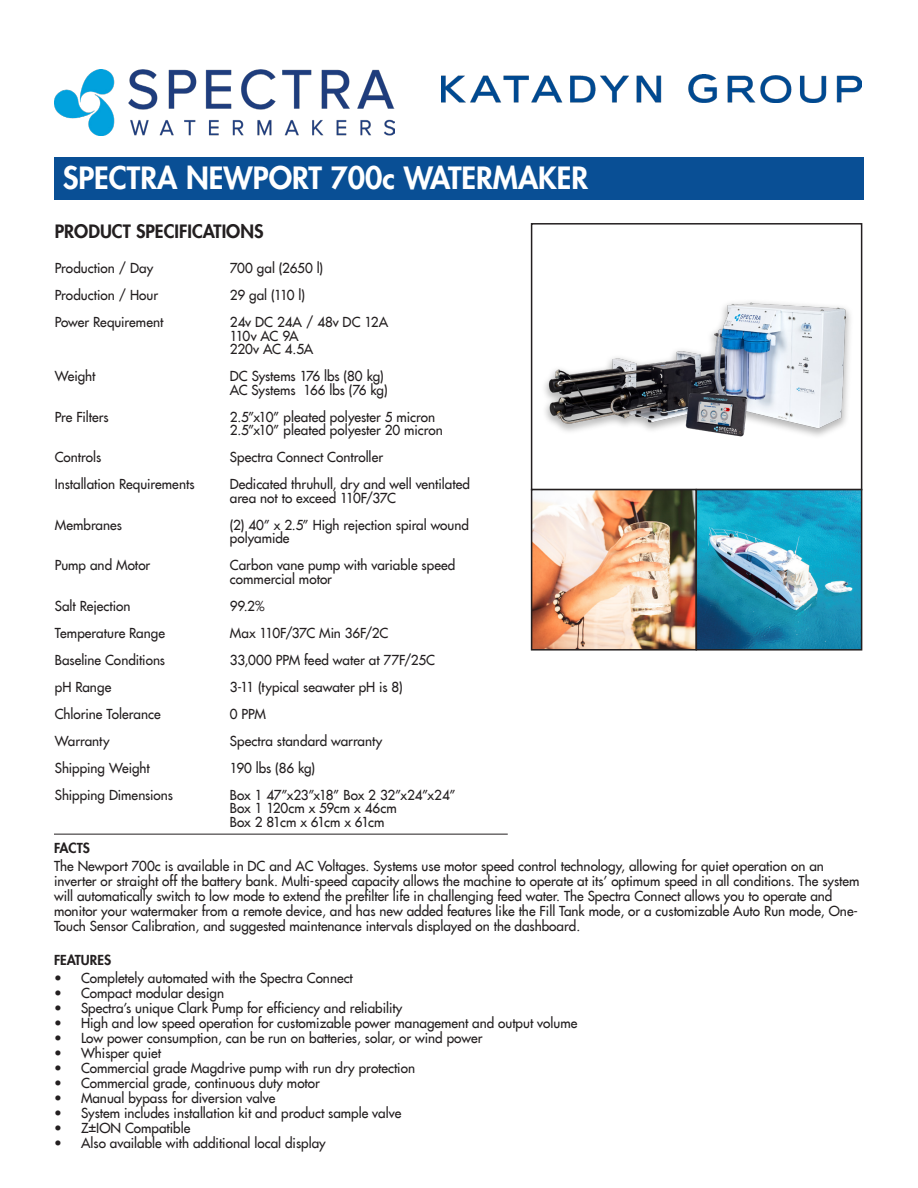
<style>
.page{position:relative;width:918px;height:1188px;background:#fff}
.page>*{position:absolute;margin:0;border:0;box-sizing:border-box;transform-origin:0 0}
.Paragraph_Style_1{font:800 30px "Futura";color:#fff}
.Paragraph_Style_1-2{font:800 18px "Futura";color:#231f20}
.Paragraph_Style_2{font:13.5px/15px "Futura";color:#231f20}
.Paragraph_Style_2-2{font:13.5px "Futura";letter-spacing:-.075em;color:#231f20}
.Paragraph_Style_2-3{font:800 13.5px "Futura";color:#231f20}
</style>
<div class="page">
<img style="left:54px;top:70px;width:340px;height:65px">
<div style="left:54px;top:157px;width:810px;height:43px;background:#094f95"></div>
<img style="left:544px;top:302px;width:307px;height:135px">
<div style="left:531px;top:223px;width:331px;height:267px;border:2px solid #231f20"></div>
<img style="left:534px;top:492px;width:325px;height:156px">
<div style="left:531px;top:489px;width:166px;height:162px;border:2px solid #231f20"></div>
<div style="left:696px;top:489px;width:166px;height:162px;border:2px solid #231f20"></div>
<hr style="left:54px;top:834px;width:454px;height:1px;background:#231f20">
<img style="left:441px;top:74px;width:421px;height:28px">
<p class="Paragraph_Style_1" style="left:63px;top:158px;width:527px">SPECTRA NEWPORT 700c WATERMAKER</p>
<p class="Paragraph_Style_1-2" style="left:55px;top:219px;width:210px">PRODUCT SPECIFICATIONS</p>
<p class="Paragraph_Style_2" style="left:55px;top:260px;width:100px">Production / Day</p>
<p class="Paragraph_Style_2" style="left:55px;top:287px;width:105px">Production / Hour</p>
<p class="Paragraph_Style_2" style="left:55px;top:314px;width:110px">Power Requirement</p>
<p class="Paragraph_Style_2" style="left:55px;top:368px;width:42px">Weight</p>
<p class="Paragraph_Style_2" style="left:55px;top:409px;width:55px">Pre Filters</p>
<p class="Paragraph_Style_2" style="left:55px;top:449px;width:48px">Controls</p>
<p class="Paragraph_Style_2" style="left:55px;top:476px;width:141px">Installation Requirements</p>
<p class="Paragraph_Style_2" style="left:55px;top:517px;width:69px">Membranes</p>
<p class="Paragraph_Style_2" style="left:55px;top:557px;width:97px">Pump and Motor</p>
<p class="Paragraph_Style_2" style="left:55px;top:598px;width:77px">Salt Rejection</p>
<p class="Paragraph_Style_2" style="left:55px;top:625px;width:112px">Temperature Range</p>
<p class="Paragraph_Style_2" style="left:55px;top:652px;width:112px">Baseline Conditions</p>
<p class="Paragraph_Style_2" style="left:55px;top:679px;width:58px">pH Range</p>
<p class="Paragraph_Style_2" style="left:55px;top:706px;width:108px">Chlorine Tolerance</p>
<p class="Paragraph_Style_2" style="left:55px;top:733px;width:56px">Warranty</p>
<p class="Paragraph_Style_2" style="left:55px;top:760px;width:97px">Shipping Weight</p>
<p class="Paragraph_Style_2" style="left:55px;top:787px;width:120px">Shipping Dimensions</p>
<p class="Paragraph_Style_2" style="left:230px;top:260px;width:95px">700 gal (2650 l)</p>
<p class="Paragraph_Style_2" style="left:230px;top:287px;width:77px">29 gal (110 l)</p>
<p class="Paragraph_Style_2" style="left:230px;top:314px;width:160px">24v DC 24A / 48v DC 12A</p>
<p class="Paragraph_Style_2" style="left:230px;top:328px;width:70px">110v AC 9A</p>
<p class="Paragraph_Style_2" style="left:230px;top:341px;width:85px">220v AC 4.5A</p>
<p class="Paragraph_Style_2" style="left:230px;top:368px;width:155px">DC Systems 176 lbs (80 kg)</p>
<p class="Paragraph_Style_2" style="left:230px;top:382px;width:159px">AC Systems 166 lbs (76 kg)</p>
<p class="Paragraph_Style_2" style="left:230px;top:409px;width:207px">2.5”x10” pleated polyester 5 micron</p>
<p class="Paragraph_Style_2" style="left:230px;top:422px;width:214px">2.5”x10” pleated polyester 20 micron</p>
<p class="Paragraph_Style_2" style="left:230px;top:449px;width:155px">Spectra Connect Controller</p>
<p class="Paragraph_Style_2" style="left:230px;top:477px;width:242px;line-height:13.5px">Dedicated thruhull, dry and well ventilated area not to exceed 110F/37C</p>
<p class="Paragraph_Style_2" style="left:230px;top:518px;width:241px;line-height:13.5px">(2) 40” x 2.5” High rejection spiral wound polyamide</p>
<p class="Paragraph_Style_2" style="left:230px;top:558px;width:227px;line-height:13.5px">Carbon vane pump with variable speed commercial motor</p>
<p class="Paragraph_Style_2" style="left:230px;top:598px;width:36px">99.2%</p>
<p class="Paragraph_Style_2" style="left:230px;top:625px;width:160px">Max 110F/37C Min 36F/2C</p>
<p class="Paragraph_Style_2" style="left:230px;top:652px;width:207px">33,000 PPM feed water at 77F/25C</p>
<p class="Paragraph_Style_2" style="left:230px;top:679px;width:174px">3-11 (typical seawater pH is 8)</p>
<p class="Paragraph_Style_2" style="left:230px;top:706px;width:38px">0 PPM</p>
<p class="Paragraph_Style_2" style="left:230px;top:733px;width:154px">Spectra standard warranty</p>
<p class="Paragraph_Style_2" style="left:230px;top:760px;width:87px">190 lbs (86 kg)</p>
<p class="Paragraph_Style_2" style="left:230px;top:787px;width:227px">Box 1 47”x23”x18” Box 2 32”x24”x24”</p>
<p class="Paragraph_Style_2" style="left:230px;top:800px;width:168px">Box 1 120cm x 59cm x 46cm</p>
<p class="Paragraph_Style_2-2" style="left:230px;top:813px;width:156px">Box 2 81cm x 61cm x 61cm</p>
<p class="Paragraph_Style_2-3" style="left:54px;top:839px;width:37px">FACTS</p>
<p class="Paragraph_Style_2" style="left:54px;top:859px;width:807px">The Newport 700c is available in DC and AC Voltages. Systems use motor speed control technology, allowing for quiet operation on an inverter or straight off the battery bank. Multi-speed capacity allows the machine to operate at its’ optimum speed in all conditions. The system will automatically switch to low mode to extend the prefilter life in challenging feed water. The Spectra Connect allows you to operate and monitor your watermaker from a remote device, and has new added features like the Fill Tank mode, or a customizable Auto Run mode, One-Touch Sensor Calibration, and suggested maintenance intervals displayed on the dashboard.</p>
<p class="Paragraph_Style_2-3" style="left:54px;top:951px;width:59px">FEATURES</p>
<p class="Paragraph_Style_2" style="left:54px;top:971px;width:300px">• Completely automated with the Spectra Connect</p>
<p class="Paragraph_Style_2" style="left:54px;top:986px;width:172px">• Compact modular design</p>
<p class="Paragraph_Style_2" style="left:54px;top:1001px;width:350px">• Spectra’s unique Clark Pump for efficiency and reliability</p>
<p class="Paragraph_Style_2" style="left:54px;top:1016px;width:525px">• High and low speed operation for customizable power management and output volume</p>
<p class="Paragraph_Style_2" style="left:54px;top:1031px;width:430px">• Low power consumption, can be run on batteries, solar, or wind power</p>
<p class="Paragraph_Style_2" style="left:54px;top:1046px;width:108px">• Whisper quiet</p>
<p class="Paragraph_Style_2" style="left:54px;top:1061px;width:363px">• Commercial grade Magdrive pump with run dry protection</p>
<p class="Paragraph_Style_2" style="left:54px;top:1076px;width:267px">• Commercial grade, continuous duty motor</p>
<p class="Paragraph_Style_2" style="left:54px;top:1091px;width:223px">• Manual bypass for diversion valve</p>
<p class="Paragraph_Style_2" style="left:54px;top:1106px;width:349px">• System includes installation kit and product sample valve</p>
<p class="Paragraph_Style_2" style="left:54px;top:1121px;width:138px">• Z±ION Compatible</p>
<p class="Paragraph_Style_2" style="left:54px;top:1136px;width:273px">• Also available with additional local display</p>
</div>
